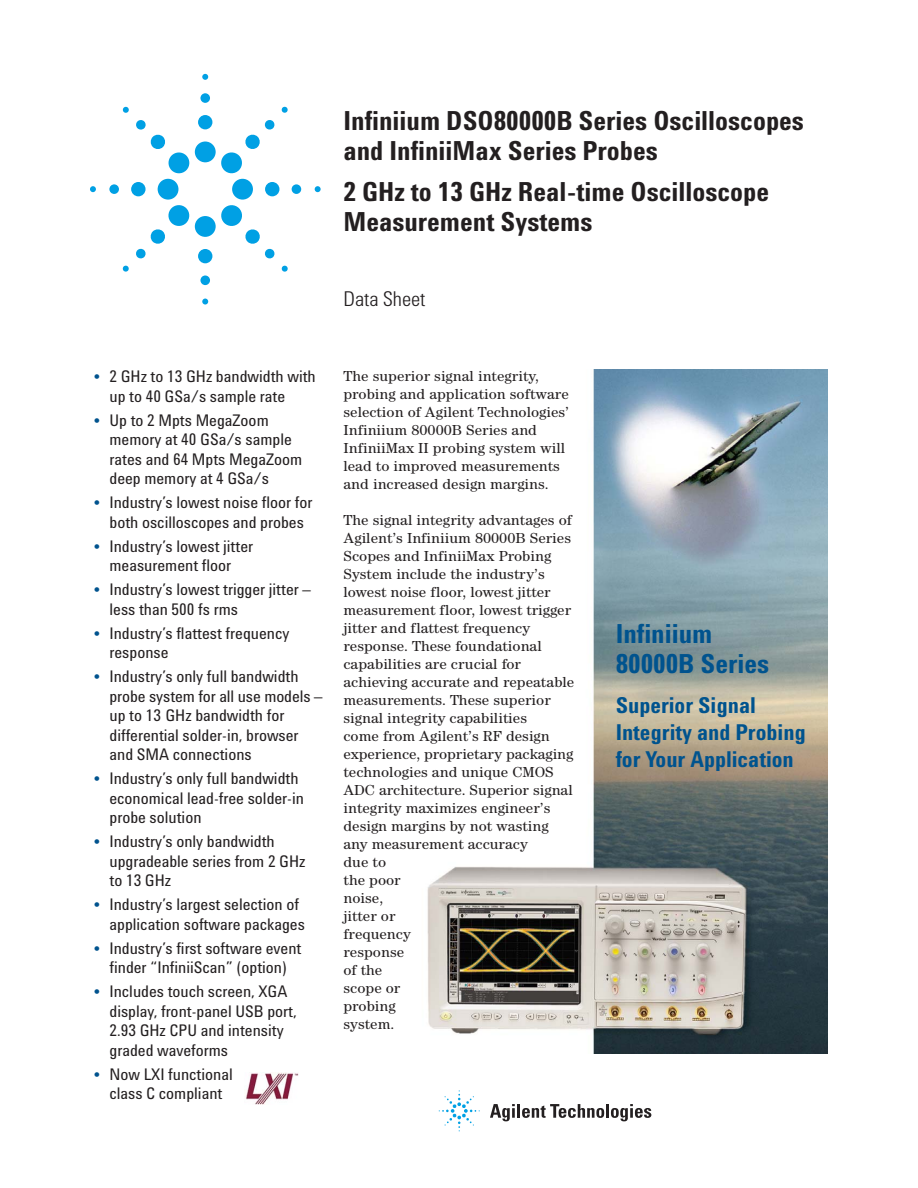
<style>
.page{position:relative;width:918px;height:1188px;background:#fff}
.page>*{position:absolute;margin:0;border:0;box-sizing:border-box;transform-origin:0 0}
.t1{font:700 27px/30px "Agilent Cond";color:#231f20}
.t2{font:700 27px/30px "Agilent Cond";color:#00538e}
.t3{font:700 22.5px/27px "Agilent Cond";color:#00538e}
.t4{font:300 21px "Agilent Cond";color:#231f20}
.t5{font:16.5px/19.5px "Agilent Cond";color:#231f20}
.t6{font:15px/18px "Agilent Century ITC";color:#231f20}
.s1{font-family:"Agilent Century ITC";font-weight:700;color:#00538e}
</style>
<div class="page">
<div style="left:195px;top:142px;width:21px;height:20px;background:#00a0e4;border-radius:50%"></div>
<div style="left:198px;top:115px;width:14px;height:14px;background:#00a0e4;border-radius:50%"></div>
<div style="left:200px;top:93px;width:10px;height:10px;background:#00a0e4;border-radius:50%"></div>
<svg style="left:202px;top:74px;width:6px;height:6px"></svg>
<div style="left:232px;top:179px;width:21px;height:21px;background:#00a0e4;border-radius:50%"></div>
<div style="left:265px;top:182px;width:14px;height:14px;background:#00a0e4;border-radius:50%"></div>
<div style="left:292px;top:184px;width:9px;height:10px;background:#00a0e4;border-radius:50%"></div>
<svg style="left:315px;top:186px;width:6px;height:6px"></svg>
<div style="left:195px;top:216px;width:21px;height:21px;background:#00a0e4;border-radius:50%"></div>
<div style="left:198px;top:249px;width:14px;height:14px;background:#00a0e4;border-radius:50%"></div>
<div style="left:200px;top:276px;width:10px;height:9px;background:#00a0e4;border-radius:50%"></div>
<svg style="left:202px;top:299px;width:6px;height:6px"></svg>
<div style="left:158px;top:179px;width:20px;height:21px;background:#00a0e4;border-radius:50%"></div>
<div style="left:131px;top:182px;width:15px;height:14px;background:#00a0e4;border-radius:50%"></div>
<div style="left:109px;top:184px;width:10px;height:10px;background:#00a0e4;border-radius:50%"></div>
<svg style="left:90px;top:186px;width:6px;height:6px"></svg>
<svg style="left:221px;top:120px;width:54px;height:54px"></svg>
<svg style="left:281px;top:106px;width:7px;height:7px"></svg>
<svg style="left:221px;top:205px;width:54px;height:54px"></svg>
<svg style="left:281px;top:265px;width:7px;height:7px"></svg>
<svg style="left:136px;top:205px;width:54px;height:54px"></svg>
<svg style="left:123px;top:265px;width:6px;height:7px"></svg>
<svg style="left:136px;top:120px;width:54px;height:54px"></svg>
<svg style="left:123px;top:107px;width:6px;height:6px"></svg>
<svg style="left:490px;top:1104px;width:25px;height:17px"></svg>
<hr style="left:517px;top:1104px;width:3px;height:14px;background:#231f20">
<svg style="left:522px;top:1104px;width:82px;height:14px"></svg>
<hr style="left:606px;top:1104px;width:3px;height:14px;background:#231f20">
<svg style="left:611px;top:1104px;width:40px;height:17px"></svg>
<svg style="left:439px;top:1090px;width:41px;height:41px"></svg>
<img style="left:427px;top:369px;width:401px;height:684px">
<img style="left:246px;top:1073px;width:52px;height:32px">
<h1 class="t1" style="left:344px;top:109px;width:462px">Infiniium DSO80000B Series Oscilloscopes and InfiniiMax Series Probes</h1>
<h1 class="t1" style="left:344px;top:179px;width:427px">2 GHz to 13 GHz Real-time Oscilloscope<br>Measurement Systems</h1>
<p class="t4" style="left:344px;top:291px;width:83px">Data Sheet</p>
<p class="t5" style="left:109px;top:369px;width:208px;text-indent:-18px"><span class="s1">•</span> 2 GHz to 13 GHz bandwidth with up to 40 GSa/s sample rate</p>
<p class="t5" style="left:109px;top:412px;width:194px;text-indent:-18px"><span class="s1">•</span> Up to 2 Mpts MegaZoom memory at 40 GSa/s sample rates and 64 Mpts MegaZoom deep memory at 4 GSa/s</p>
<p class="t5" style="left:92px;top:495px;width:222px;text-align:center"><span class="s1">•</span> Industry’s lowest noise floor for both oscilloscopes and probes</p>
<p class="t5" style="left:92px;top:538px;width:163px;text-align:center"><span class="s1">•</span> Industry’s lowest jitter measurement floor</p>
<p class="t5" style="left:109px;top:582px;width:203px;text-indent:-18px"><span class="s1">•</span> Industry’s lowest trigger jitter – less than 500 fs rms</p>
<p class="t5" style="left:109px;top:625px;width:181px;text-indent:-18px"><span class="s1">•</span> Industry’s flattest frequency response</p>
<p class="t5" style="left:109px;top:669px;width:214px;text-indent:-18px"><span class="s1">•</span> Industry’s only full bandwidth probe system for all use models – up to 13 GHz bandwidth for differential solder-in, browser and SMA connections</p>
<p class="t5" style="left:109px;top:771px;width:196px;text-indent:-18px"><span class="s1">•</span> Industry’s only full bandwidth economical lead-free solder-in probe solution</p>
<p class="t5" style="left:109px;top:834px;width:198px;text-indent:-18px"><span class="s1">•</span> Industry’s only bandwidth upgradeable series from 2 GHz to 13 GHz</p>
<p class="t5" style="left:109px;top:897px;width:197px;text-indent:-18px"><span class="s1">•</span> Industry’s largest selection of application software packages</p>
<p class="t5" style="left:92px;top:940px;width:211px;text-align:center"><span class="s1">•</span> Industry’s first software event finder “InfiniiScan” (option)</p>
<p class="t5" style="left:109px;top:984px;width:189px;text-indent:-18px"><span class="s1">•</span> Includes touch screen, XGA display, front-panel USB port,<br>2.93 GHz CPU and intensity graded waveforms</p>
<p class="t5" style="left:92px;top:1066px;width:143px;text-align:center"><span class="s1">•</span> Now LXI functional class C compliant</p>
<p class="t6" style="left:344px;top:368px;width:227px">The superior signal integrity, probing and application software selection of Agilent Technologies’<br>Infiniium 80000B Series and<br>InfiniiMax II probing system will lead to improved measurements and increased design margins.</p>
<p class="t6" style="left:344px;top:512px;width:232px">The signal integrity advantages of<br>Agilent’s Infiniium 80000B Series<br>Scopes and InfiniiMax Probing<br>System include the industry’s lowest noise floor, lowest jitter measurement floor, lowest trigger jitter and flattest frequency response. These foundational capabilities are crucial for achieving accurate and repeatable measurements. These superior signal integrity capabilities<br>come from Agilent’s RF design experience, proprietary packaging technologies and unique CMOS<br>ADC architecture. Superior signal integrity maximizes engineer’s design margins by not wasting any measurement accuracy<br>due to<br>the poor<br>noise,<br>jitter or<br>frequency<br>response<br>of the<br>scope or<br>probing<br>system.</p>
<h1 class="t2" style="left:616px;top:622px;width:155px">Infiniium<br>80000B Series</h1>
<h2 class="t3" style="left:616px;top:695px;width:192px">Superior Signal<br>Integrity and Probing for Your Application</h2>
</div>
